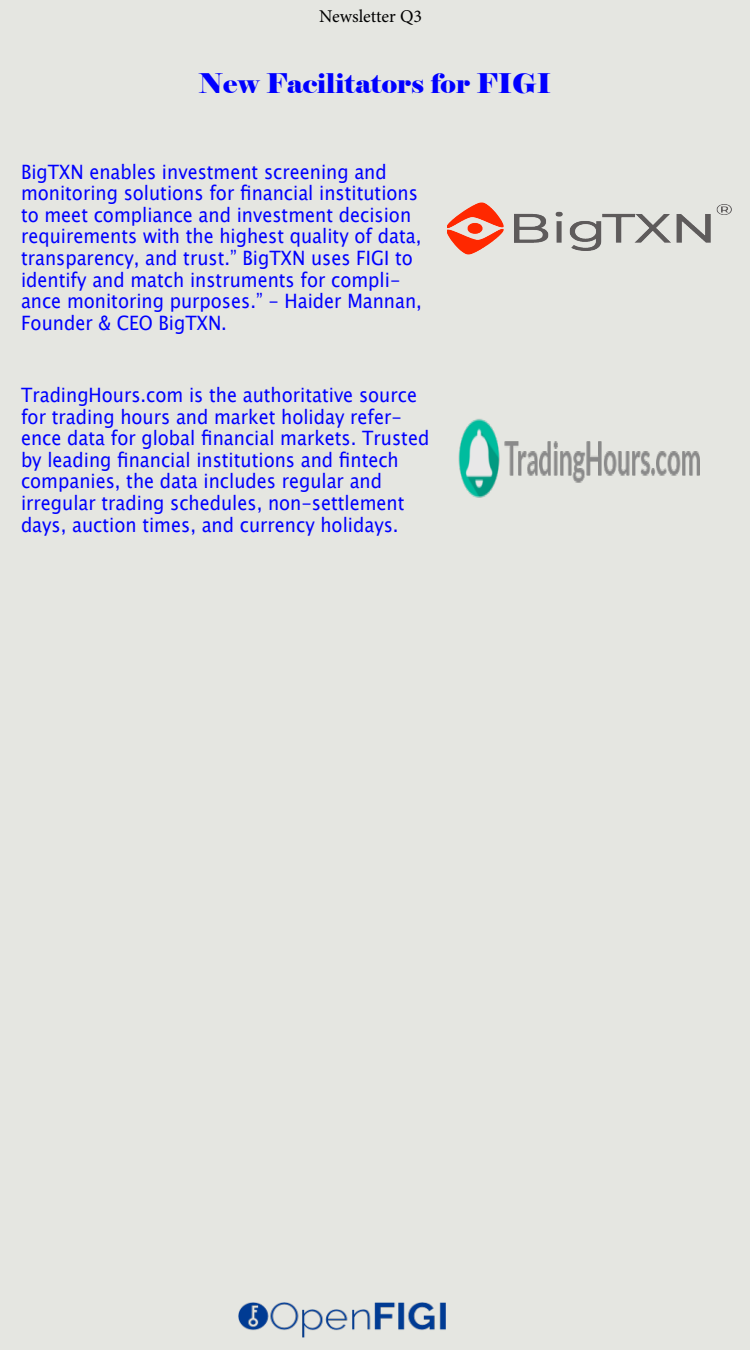
<style>
.page{position:relative;width:750px;height:1350px;background:#e5e6e1}
.page>*{position:absolute;margin:0;border:0;box-sizing:border-box;transform-origin:0 0}
.t1{font:27px "Elephant";color:#00f}
.t2{font:19.8px/21.6px "Lucida Sans Unicode";color:#00f;scale:.91 1}
.t3{font:18px "Minion Pro";color:#000}
</style>
<div class="page">
<img style="left:238px;top:1302px;width:208px;height:35px">
<img style="left:447px;top:200px;width:295px;height:57px">
<img style="left:453px;top:398px;width:254px;height:117px">
<p class="t3" style="left:319px;top:5px;width:104px">Newsletter Q3</p>
<p class="t1" style="left:199px;top:66px;width:354px">New Facilitators for FIGI</p>
<p class="t2" style="left:21px;top:161px;width:442px">BigTXN enables investment screening and monitoring solutions for financial institutions to meet compliance and investment decision requirements with the highest quality of data, transparency, and trust.” BigTXN uses FIGI to identify and match instruments for compli&shy;ance monitoring purposes.” - Haider Mannan, Founder &amp; CEO BigTXN.</p>
<p class="t2" style="left:21px;top:384px;width:450px">TradingHours.com is the authoritative source for trading hours and market holiday refer&shy;ence data for global financial markets. Trusted by leading financial institutions and fintech companies, the data includes regular and irregular trading schedules, non-settlement days, auction times, and currency holidays.</p>
</div>
